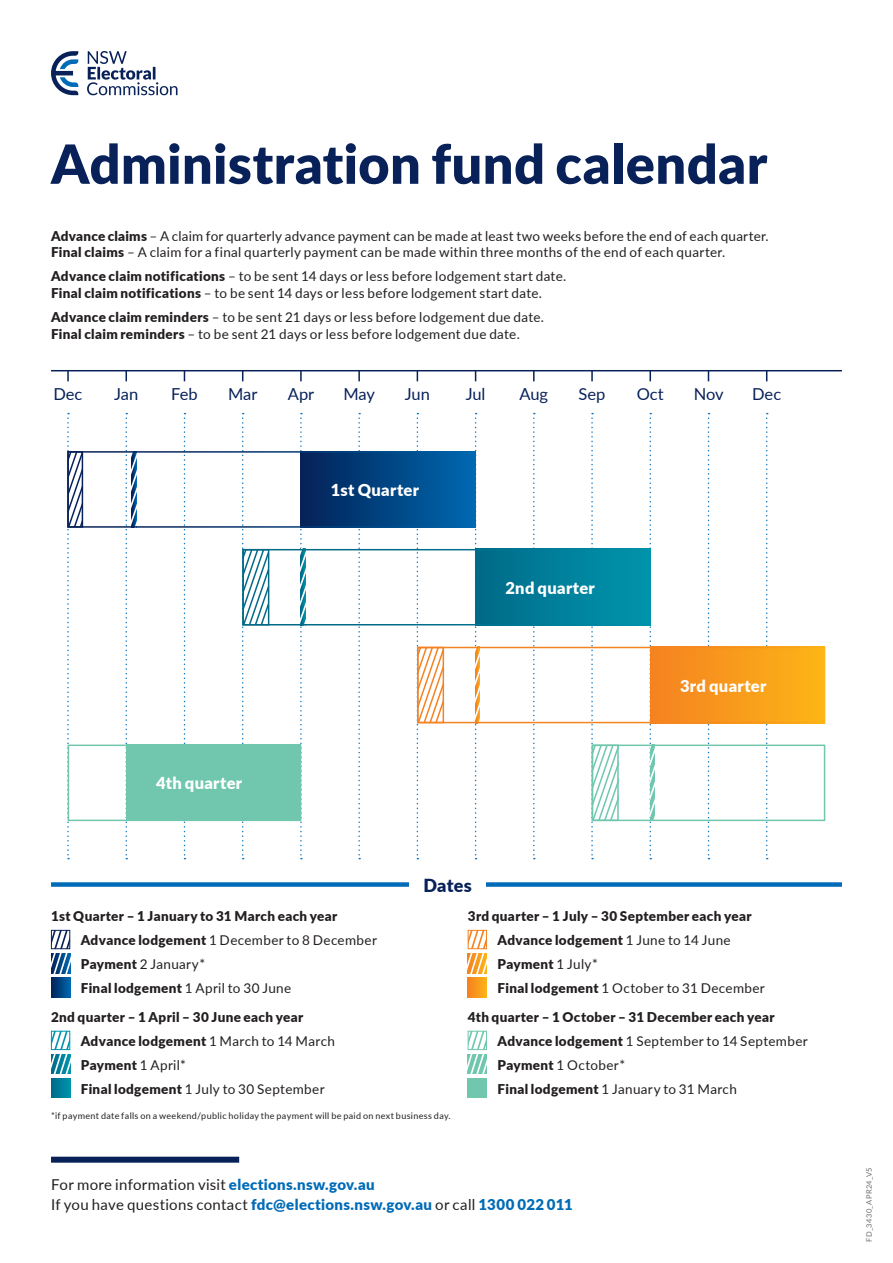
<style>
.page{position:relative;width:893px;height:1263px;background:#fff}
.page>*{position:absolute;margin:0;border:0;box-sizing:border-box;transform-origin:0 0}
.t1{font:900 54px "Lato";letter-spacing:.01em;color:#082159}
.t2{font:900 18px "Lato";letter-spacing:.01em;color:#082159}
.t3{font:900 16.5px "Lato";letter-spacing:.02em;color:#fff}
.t4{font:16.5px "Lato";letter-spacing:-.005em;color:#082159}
.t5{font:15px/20.1px "Lato";letter-spacing:.02em;color:#231f20}
.t6{font:900 13.5px/24px "Lato";letter-spacing:.025em;color:#231f20}
.t7{font:13.5px/16.2px "Lato";letter-spacing:.025em;color:#231f20}
.t8{font:9px "Lato";letter-spacing:.04em;color:#231f20}
.t9{font:7.5px "Lato";letter-spacing:.045em;color:#6d6e71}
.s1{font-weight:900}
.s2{font-weight:400}
.s3{font-weight:900;color:#006bb7}
</style>
<div class="page">
<svg style="left:184px;top:413px;width:1px;height:446px"></svg>
<svg style="left:358px;top:413px;width:2px;height:446px"></svg>
<svg style="left:533px;top:413px;width:2px;height:446px"></svg>
<svg style="left:708px;top:413px;width:1px;height:446px"></svg>
<svg style="left:766px;top:413px;width:2px;height:446px"></svg>
<svg style="left:67px;top:371px;width:2px;height:10px"></svg>
<svg style="left:358px;top:371px;width:2px;height:10px"></svg>
<svg style="left:300px;top:371px;width:2px;height:10px"></svg>
<svg style="left:533px;top:371px;width:2px;height:10px"></svg>
<svg style="left:591px;top:371px;width:2px;height:10px"></svg>
<svg style="left:649px;top:371px;width:2px;height:10px"></svg>
<hr style="left:51px;top:370px;width:791px;height:1px;background:#082159">
<div style="left:51px;top:882px;width:791px;height:5px;background:#006bb7"></div>
<div style="left:409px;top:872px;width:77px;height:25px;background:#fff"></div>
<svg style="left:51px;top:51px;width:27px;height:44px"></svg>
<svg style="left:87px;top:51px;width:90px;height:44px"></svg>
<svg style="left:51px;top:930px;width:19px;height:43px"></svg>
<svg style="left:51px;top:978px;width:19px;height:19px"></svg>
<svg style="left:53px;top:1033px;width:15px;height:15px"></svg>
<div style="left:51px;top:1031px;width:19px;height:19px;border:1px solid #0095ab"></div>
<svg style="left:51px;top:1055px;width:19px;height:19px"></svg>
<svg style="left:51px;top:1079px;width:19px;height:19px"></svg>
<svg style="left:468px;top:930px;width:19px;height:43px"></svg>
<svg style="left:468px;top:978px;width:19px;height:19px"></svg>
<svg style="left:470px;top:1033px;width:15px;height:15px"></svg>
<div style="left:468px;top:1031px;width:19px;height:19px;border:1px solid #70c7ad"></div>
<svg style="left:468px;top:1055px;width:19px;height:19px"></svg>
<div style="left:468px;top:1079px;width:19px;height:19px;background:#70c7ad"></div>
<div style="left:51px;top:1157px;width:188px;height:6px;background:#082159"></div>
<svg style="left:67px;top:413px;width:15px;height:446px"></svg>
<div style="left:67px;top:451px;width:16px;height:77px;border:2px solid #082159"></div>
<svg style="left:305px;top:454px;width:168px;height:71px;background:#014280"></svg>
<svg style="left:126px;top:413px;width:10px;height:446px"></svg>
<div style="left:67px;top:451px;width:409px;height:77px;border:2px solid #fff"></div>
<svg style="left:242px;top:413px;width:27px;height:446px"></svg>
<div style="left:242px;top:549px;width:27px;height:76px;border:2px solid #006a87"></div>
<svg style="left:480px;top:552px;width:168px;height:70px;background:#007e99"></svg>
<svg style="left:300px;top:413px;width:5px;height:446px"></svg>
<div style="left:242px;top:549px;width:409px;height:76px;border:2px solid #fff"></div>
<svg style="left:417px;top:413px;width:26px;height:446px"></svg>
<div style="left:417px;top:647px;width:27px;height:76px;border:2px solid #f58220"></div>
<div style="left:650px;top:647px;width:175px;height:76px;background:linear-gradient(to right,#f58221,#fcb616)"></div>
<svg style="left:475px;top:413px;width:5px;height:446px"></svg>
<div style="left:417px;top:647px;width:408px;height:76px;border:2px solid #fff"></div>
<svg style="left:591px;top:413px;width:27px;height:446px"></svg>
<div style="left:592px;top:744px;width:27px;height:77px;border:2px solid #70c7ad"></div>
<svg style="left:649px;top:413px;width:5px;height:446px"></svg>
<div style="left:68px;top:744px;width:233px;height:77px;border:2px solid #70c7ad"></div>
<div style="left:126px;top:744px;width:175px;height:77px;background:#70c7ad"></div>
<div style="left:592px;top:744px;width:233px;height:77px;border:2px solid #70c7ad"></div>
<h1 class="t1" style="left:51px;top:123px;width:718px">Administration fund calendar</h1>
<p class="t7" style="left:51px;top:227px;width:719px"><span class="s1">Advance claims</span> – A claim for quarterly advance payment can be made at least two weeks before the end of each quarter.<br><span class="s1">Final claims</span> – A claim for a final quarterly payment can be made within three months of the end of each quarter.</p>
<p class="t7" style="left:51px;top:268px;width:517px"><span class="s1">Advance claim notifications</span> – to be sent 14 days or less before lodgement start date.<br><span class="s1">Final claim notifications</span> – to be sent 14 days or less before lodgement start date.</p>
<p class="t7" style="left:51px;top:309px;width:494px"><span class="s1">Advance claim reminders</span> – to be sent 21 days or less before lodgement due date.<br><span class="s1">Final claim reminders</span> – to be sent 21 days or less before lodgement due date.</p>
<p class="t4" style="left:54px;top:382px;width:31px">Dec</p>
<p class="t4" style="left:114px;top:382px;width:26px">Jan</p>
<p class="t4" style="left:171px;top:382px;width:28px">Feb</p>
<p class="t4" style="left:228px;top:382px;width:31px">Mar</p>
<p class="t4" style="left:288px;top:382px;width:28px">Apr</p>
<p class="t4" style="left:344px;top:382px;width:33px">May</p>
<p class="t4" style="left:405px;top:382px;width:27px">Jun</p>
<p class="t4" style="left:466px;top:382px;width:21px">Jul</p>
<p class="t4" style="left:519px;top:382px;width:30px">Aug</p>
<p class="t4" style="left:579px;top:382px;width:28px">Sep</p>
<p class="t4" style="left:637px;top:382px;width:28px">Oct</p>
<p class="t4" style="left:694px;top:382px;width:31px">Nov</p>
<p class="t4" style="left:752px;top:382px;width:31px">Dec</p>
<p class="t3" style="left:156px;top:771px;width:88px">4th quarter</p>
<p class="t3" style="left:331px;top:478px;width:90px">1st Quarter</p>
<p class="t3" style="left:505px;top:575px;width:91px">2nd quarter</p>
<h2 class="t2" style="left:423px;top:872px;width:50px">Dates</h2>
<p class="t3" style="left:680px;top:673px;width:88px">3rd quarter</p>
<p class="t6" style="left:81px;top:903px;width:298px;text-indent:-30px">1st Quarter – 1 January to 31 March each year Advance lodgement <span class="s2">1 December to 8 December </span>Payment <span class="s2">2 January*<br></span>Final lodgement <span class="s2">1 April to 30 June</span></p>
<p class="t6" style="left:81px;top:1004px;width:256px;text-indent:-30px">2nd quarter – 1 April – 30 June each year<br>Advance lodgement <span class="s2">1 March to 14 March<br></span>Payment <span class="s2">1 April*<br></span>Final lodgement <span class="s2">1 July to 30 September</span></p>
<p class="t8" style="left:51px;top:1109px;width:401px">*if payment date falls on a weekend/public holiday the payment will be paid on next business day.</p>
<p class="t6" style="left:497px;top:903px;width:269px;text-indent:-30px">3rd quarter – 1 July – 30 September each year Advance lodgement <span class="s2">1 June to 14 June </span>Payment <span class="s2">1 July*<br></span>Final lodgement <span class="s2">1 October to 31 December</span></p>
<p class="t6" style="left:497px;top:1004px;width:312px;text-indent:-30px">4th quarter – 1 October – 31 December each year Advance lodgement <span class="s2">1 September to 14 September </span>Payment <span class="s2">1 October*<br></span>Final lodgement <span class="s2">1 January to 31 March</span></p>
<p class="t5" style="left:51px;top:1174px;width:523px">For more information visit <span class="s3">elections.nsw.gov.au<br></span>If you have questions contact <span class="s3">fdc@elections.nsw.gov.au</span> or call <span class="s3">1300 022 011</span></p>
<p class="t9" style="left:864px;top:1242px;width:76px;rotate:-90deg">FD_3430_Apr24_V5</p>
</div>
